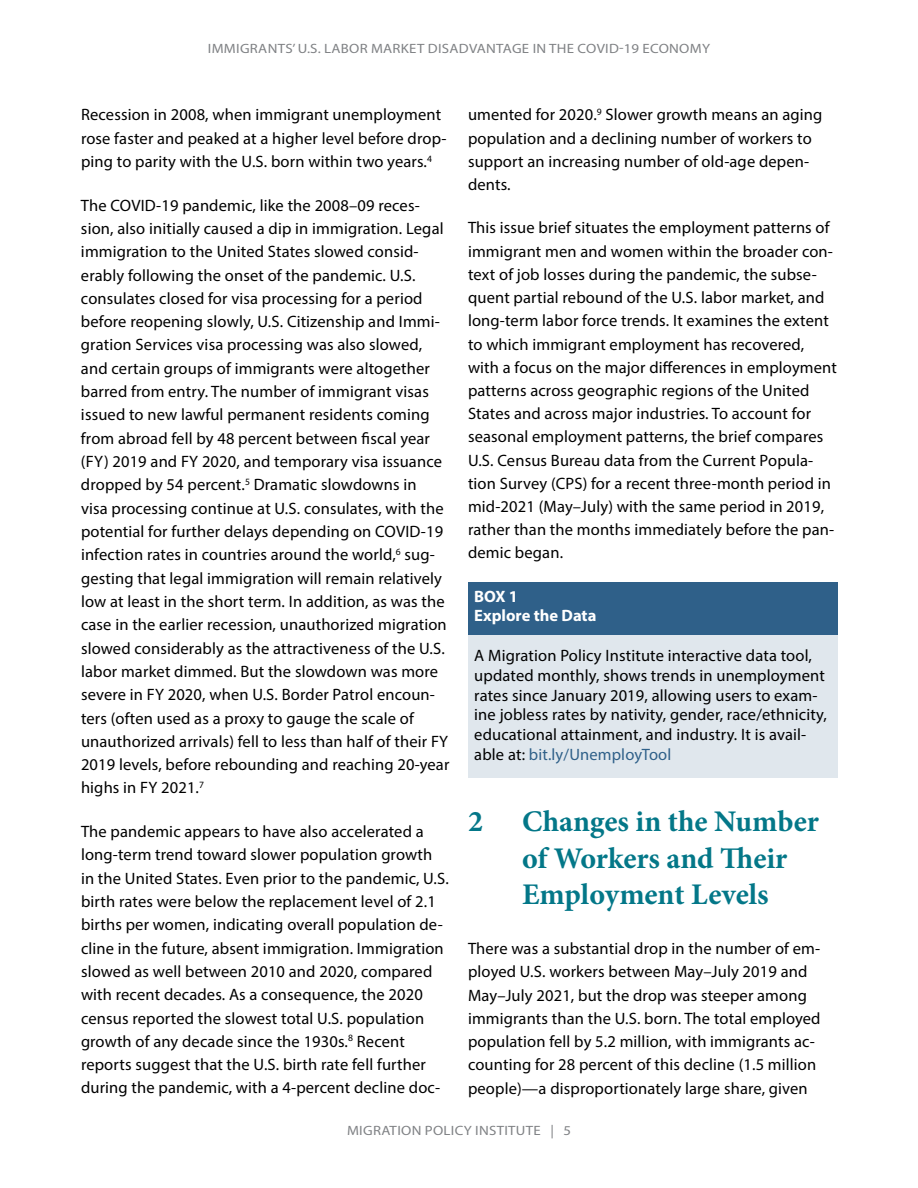
<style>
.page{position:relative;width:918px;height:1188px;background:#fff}
.page>*{position:absolute;margin:0;border:0;box-sizing:border-box;transform-origin:0 0}
.t1{font:700 30px/36.5px "Minion Pro";color:#037788}
.t2{font:16.5px/23.2px "Myriad Pro";letter-spacing:.01em;color:#000}
.t3{font:700 16.5px/19.8px "Myriad Pro";color:#fff}
.t4{font:13.5px "Myriad Pro";letter-spacing:.02em;color:#808285;scale:1.1 1}
.s1{color:#2f6089}
</style>
<div class="page">
<div style="left:468px;top:582px;width:369px;height:71px;background:#2f6089"></div>
<div style="left:468px;top:635px;width:369px;height:143px;background:#e0e7ed"></div>
<p class="t4" style="left:208px;top:40px;width:458px">IMMIGRANTS’ U.S. LABOR MARKET DISADVANTAGE IN THE COVID-19 ECONOMY</p>
<p class="t2" style="left:81px;top:103px;width:367px">Recession in 2008, when immigrant unemployment rose faster and peaked at a higher level before drop&shy;ping to parity with the U.S. born within two years.<sup>4</sup></p>
<p class="t2" style="left:81px;top:193px;width:370px">The COVID-19 pandemic, like the 2008–09 reces&shy;sion, also initially caused a dip in immigration. Legal immigration to the United States slowed consid&shy;erably following the onset of the pandemic. U.S. consulates closed for visa processing for a period before reopening slowly, U.S. Citizenship and Immi&shy;gration Services visa processing was also slowed, and certain groups of immigrants were altogether barred from entry. The number of immigrant visas issued to new lawful permanent residents coming from abroad fell by 48 percent between fiscal year (FY) 2019 and FY 2020, and temporary visa issuance dropped by 54 percent.<sup>5</sup> Dramatic slowdowns in<br>visa processing continue at U.S. consulates, with the potential for further delays depending on COVID-19 infection rates in countries around the world,<sup>6</sup> sug&shy;gesting that legal immigration will remain relatively low at least in the short term. In addition, as was the case in the earlier recession, unauthorized migration slowed considerably as the attractiveness of the U.S. labor market dimmed. But the slowdown was more severe in FY 2020, when U.S. Border Patrol encoun&shy;ters (often used as a proxy to gauge the scale of unauthorized arrivals) fell to less than half of their FY 2019 levels, before rebounding and reaching 20-year highs in FY 2021.<sup>7</sup></p>
<p class="t2" style="left:81px;top:820px;width:369px">The pandemic appears to have also accelerated a long-term trend toward slower population growth in the United States. Even prior to the pandemic, U.S. birth rates were below the replacement level of 2.1 births per women, indicating overall population de&shy;cline in the future, absent immigration. Immigration slowed as well between 2010 and 2020, compared with recent decades. As a consequence, the 2020 census reported the slowest total U.S. population growth of any decade since the 1930s.<sup>8</sup> Recent reports suggest that the U.S. birth rate fell further during the pandemic, with a 4-percent decline doc-</p>
<p class="t2" style="left:468px;top:103px;width:356px">umented for 2020.<sup>9</sup> Slower growth means an aging population and a declining number of workers to support an increasing number of old-age depen&shy;dents.</p>
<p class="t2" style="left:468px;top:216px;width:371px">This issue brief situates the employment patterns of immigrant men and women within the broader con&shy;text of job losses during the pandemic, the subse&shy;quent partial rebound of the U.S. labor market, and long-term labor force trends. It examines the extent to which immigrant employment has recovered, with a focus on the major differences in employment patterns across geographic regions of the United States and across major industries. To account for seasonal employment patterns, the brief compares U.S. Census Bureau data from the Current Popula&shy;tion Survey (CPS) for a recent three-month period in mid-2021 (May–July) with the same period in 2019, rather than the months immediately before the pan&shy;demic began.</p>
<p class="t3" style="left:474px;top:586px;width:124px">BOX 1<br>Explore the Data</p>
<p class="t2" style="left:474px;top:645px;width:354px;line-height:19.8px">A Migration Policy Institute interactive data tool, updated monthly, shows trends in unemployment rates since January 2019, allowing users to exam&shy;ine jobless rates by nativity, gender, race/ethnicity, educational attainment, and industry. It is avail&shy;able at: <span class="s1">bit.ly/UnemployTool</span></p>
<h1 class="t1" style="left:468px;top:803px;width:16px">2</h1>
<h1 class="t1" style="left:522px;top:803px;width:298px">Changes in the Number of Workers and Their<br>Employment Levels</h1>
<p class="t2" style="left:468px;top:937px;width:354px">There was a substantial drop in the number of em&shy;ployed U.S. workers between May–July 2019 and May–July 2021, but the drop was steeper among immigrants than the U.S. born. The total employed population fell by 5.2 million, with immigrants ac&shy;counting for 28 percent of this decline (1.5 million people)—a disproportionately large share, given</p>
<p class="t4" style="left:347px;top:1122px;width:205px">MIGRATION POLICY INSTITUTE | 5</p>
</div>
